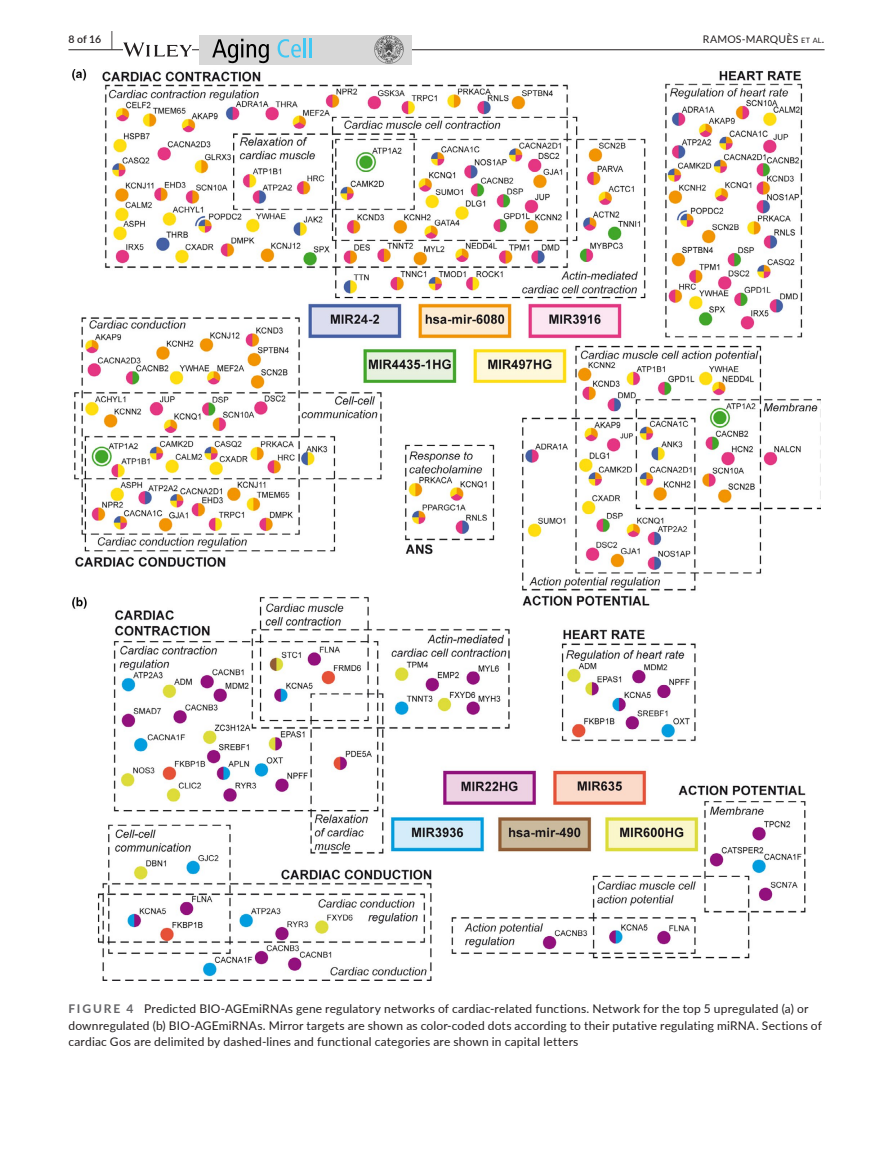
<style>
.page{position:relative;width:893px;height:1174px;background:#fff}
.page>*{position:absolute;margin:0;border:0;box-sizing:border-box;transform-origin:0 0}
.t1{font:12px/16.5px "Lato";letter-spacing:.015em;color:#231f20}
.t2{font:10.5px "Lato";letter-spacing:.02em;color:#231f20}
.t3{font:600 10.5px "Lato";color:#231f20}
.s1{font-size:19.5px}
.s2{font-size:7.35px}
.s3{font-weight:700;color:#636366}
</style>
<div class="page">
<hr style="left:68px;top:49px;width:756px;height:1px;background:#231f20">
<svg style="left:123px;top:42px;width:69px;height:15px"></svg>
<div style="left:200px;top:35px;width:212px;height:29px;background:#d7d7d7"></div>
<svg style="left:212px;top:39px;width:57px;height:24px"></svg>
<svg style="left:278px;top:38px;width:28px;height:20px"></svg>
<hr style="left:309px;top:38px;width:3px;height:19px;background:#40c8f4">
<img style="left:375px;top:35px;width:28px;height:29px">
<img style="left:72px;top:69px;width:749px;height:912px">
<p class="t3" style="left:68px;top:31px;width:46px">8 of 16 <span class="s1">|</span></p>
<p class="t2" style="left:703px;top:31px;width:123px">RAMOS-MARQUÈS <span class="s2">et al</span>.</p>
<p class="t1" style="left:68px;top:1000px;width:755px"><span class="s3">FIGURE 4</span> Predicted BIO-AGEmiRNAs gene regulatory networks of cardiac-related functions. Network for the top 5 upregulated (a) or downregulated (b) BIO-AGEmiRNAs. Mirror targets are shown as color-coded dots according to their putative regulating miRNA. Sections of cardiac Gos are delimited by dashed-lines and functional categories are shown in capital letters</p>
</div>
